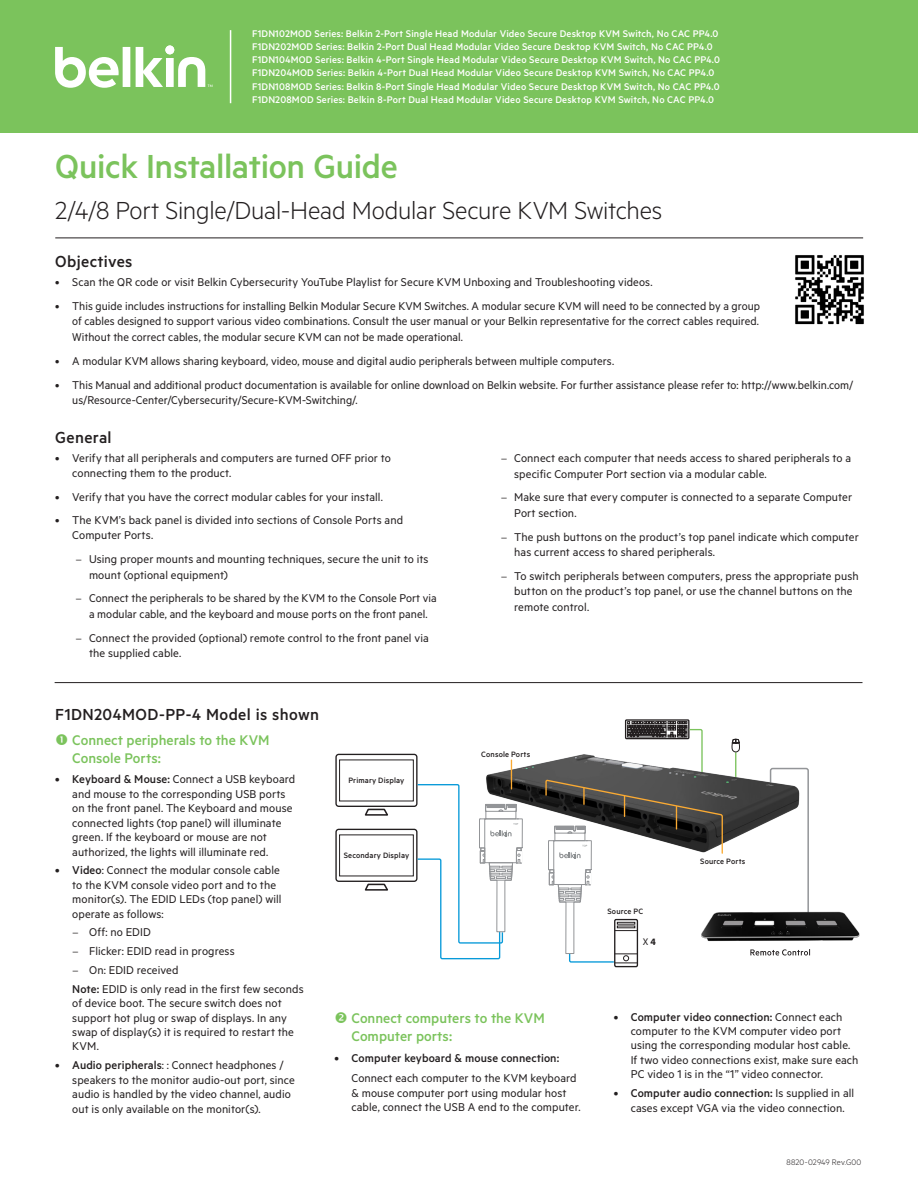
<style>
.page{position:relative;width:918px;height:1188px;background:#fff}
.page>*{position:absolute;margin:0;border:0;box-sizing:border-box;transform-origin:0 0}
.Headers{font:500 37.5px "Metric";letter-spacing:-.01em;color:#7bc35c}
.Headers-2{font:300 27.75px "Metric";letter-spacing:-.01em;color:#231f20}
.Body_heads{font:500 18px "Metric";letter-spacing:.02em;color:#231f20}
.Body_heads-2{font:500 15.75px/18px "Metric";color:#7bc35c}
.Bullets_1{font:12.75px/14.4px "Metric";letter-spacing:.005em;color:#231f20}
.t1{font:500 10.95px/13px "Metric";letter-spacing:.015em;color:#fff}
.t2{font:9.75px "Myriad Pro";color:#231f20}
.t3{font:300 9px "Metric";letter-spacing:.01em;color:#231f20}
.t4{font:500 8.7px "Metric";letter-spacing:.02em;color:#231f20}
.s1{font-family:"Minion Pro"}
.s2{font-weight:500}
.s3{font-weight:700}
</style>
<div class="page">
<div style="left:0;top:0;width:918px;height:133px;background:#7bc35c"></div>
<svg style="left:55px;top:47px;width:157px;height:41px"></svg>
<hr style="left:230px;top:30px;width:1px;height:73px;background:#fff">
<hr style="left:55px;top:238px;width:808px;height:1px;background:#231f20">
<hr style="left:55px;top:682px;width:808px;height:1px;background:#231f20">
<svg style="left:803px;top:767px;width:6px;height:105px"></svg>
<img style="left:523px;top:762px;width:280px;height:81px">
<div style="left:625px;top:719px;width:65px;height:20px;border:1px solid #231f20"></div>
<svg style="left:364px;top:808px;width:24px;height:8px"></svg>
<div style="left:335px;top:754px;width:83px;height:53px;border:1px solid #231f20;border-radius:3px"></div>
<div style="left:339px;top:760px;width:75px;height:41px;border:1px solid #231f20"></div>
<svg style="left:364px;top:883px;width:24px;height:8px"></svg>
<div style="left:335px;top:829px;width:83px;height:53px;border:1px solid #231f20;border-radius:3px"></div>
<div style="left:339px;top:835px;width:75px;height:41px;border:1px solid #231f20"></div>
<div style="left:614px;top:919px;width:24px;height:48px;border:1px solid #231f20"></div>
<svg style="left:416px;top:754px;width:107px;height:206px"></svg>
<svg style="left:545px;top:721px;width:179px;height:243px"></svg>
<svg style="left:731px;top:739px;width:9px;height:40px"></svg>
<img style="left:701px;top:872px;width:159px;height:82px">
<svg style="left:750px;top:949px;width:60px;height:7px"></svg>
<img style="left:795px;top:255px;width:69px;height:70px">
<p class="t1" style="left:252px;top:27px;width:469px">F1DN102MOD Series: Belkin 2-Port Single Head Modular Video Secure Desktop KVM Switch, No CAC PP4.0<br>F1DN202MOD Series: Belkin 2-Port Dual Head Modular Video Secure Desktop KVM Switch, No CAC PP4.0<br>F1DN104MOD Series: Belkin 4-Port Single Head Modular Video Secure Desktop KVM Switch, No CAC PP4.0<br>F1DN204MOD Series: Belkin 4-Port Dual Head Modular Video Secure Desktop KVM Switch, No CAC PP4.0<br>F1DN108MOD Series: Belkin 8-Port Single Head Modular Video Secure Desktop KVM Switch, No CAC PP4.0<br>F1DN208MOD Series: Belkin 8-Port Dual Head Modular Video Secure Desktop KVM Switch, No CAC PP4.0</p>
<p class="Headers" style="left:55px;top:144px;width:344px">Quick Installation Guide</p>
<p class="Headers-2" style="left:55px;top:195px;width:609px">2/4/8 Port Single/Dual-Head Modular Secure KVM Switches</p>
<p class="Body_heads" style="left:55px;top:251px;width:79px">Objectives</p>
<p class="Bullets_1" style="left:55px;top:275px;width:599px">• Scan the QR code or visit Belkin Cybersecurity YouTube Playlist for Secure KVM Unboxing and Troubleshooting videos.</p>
<p class="Bullets_1" style="left:72px;top:298px;width:689px;line-height:15.3px;text-align:justify;text-indent:-17px">• This guide includes instructions for installing Belkin Modular Secure KVM Switches. A modular secure KVM will need to be connected by a group of cables designed to support various video combinations. Consult the user manual or your Belkin representative for the correct cables required.<br>Without the correct cables, the modular secure KVM can not be made operational.</p>
<p class="Bullets_1" style="left:55px;top:353px;width:560px">• A modular KVM allows sharing keyboard, video, mouse and digital audio peripherals between multiple computers.</p>
<p class="Bullets_1" style="left:72px;top:377px;width:783px;line-height:15.3px;text-indent:-17px">• This Manual and additional product documentation is available for online download on Belkin website. For further assistance please refer to: http://www.belkin.com/ us/Resource-Center/Cybersecurity/Secure-KVM-Switching/.</p>
<p class="Body_heads" style="left:55px;top:426px;width:58px">General</p>
<p class="Bullets_1" style="left:72px;top:450px;width:320px;line-height:15px;text-indent:-17px">• Verify that all peripherals and computers are turned OFF prior to connecting them to the product.</p>
<p class="Bullets_1" style="left:55px;top:489px;width:329px">• Verify that you have the correct modular cables for your install.</p>
<p class="Bullets_1" style="left:72px;top:512px;width:332px;line-height:15px;text-indent:-17px">• The KVM’s back panel is divided into sections of Console Ports and<br>Computer Ports.</p>
<p class="Bullets_1" style="left:89px;top:551px;width:341px;line-height:15.3px;text-indent:-14px"><span class="s1">–</span> Using proper mounts and mounting techniques, secure the unit to its mount (optional equipment)</p>
<p class="Bullets_1" style="left:76px;top:590px;width:363px;line-height:15.3px;text-align:center"><span class="s1">–</span> Connect the peripherals to be shared by the KVM to the Console Port via a modular cable, and the keyboard and mouse ports on the front panel.</p>
<p class="Bullets_1" style="left:89px;top:630px;width:341px;line-height:15.3px;text-indent:-14px"><span class="s1">–</span> Connect the provided (optional) remote control to the front panel via the supplied cable.</p>
<p class="Body_heads" style="left:55px;top:704px;width:265px">F1DN204MOD-PP-4 Model is shown</p>
<p class="Bullets_1" style="left:514px;top:450px;width:338px;line-height:15.3px;text-indent:-14px"><span class="s1">–</span> Connect each computer that needs access to shared peripherals to a specific Computer Port section via a modular cable.</p>
<p class="Bullets_1" style="left:514px;top:489px;width:339px;line-height:15.3px;text-indent:-14px"><span class="s1">–</span> Make sure that every computer is connected to a separate Computer<br>Port section.</p>
<p class="Bullets_1" style="left:514px;top:529px;width:346px;line-height:15.3px;text-indent:-14px"><span class="s1">–</span> The push buttons on the product’s top panel indicate which computer has current access to shared peripherals.</p>
<p class="Bullets_1" style="left:514px;top:568px;width:346px;line-height:15.3px;text-indent:-14px"><span class="s1">–</span> To switch peripherals between computers, press the appropriate push button on the product’s top panel, or use the channel buttons on the remote control.</p>
<p class="Body_heads-2" style="left:72px;top:730px;width:199px">Connect peripherals to the KVM<br>Console Ports:</p>
<p class="Bullets_1" style="left:72px;top:772px;width:225px;text-indent:-17px"><span class="s2">• Keyboard &amp; Mouse:</span> Connect a USB keyboard and mouse to the corresponding USB ports on the front panel. The Keyboard and mouse connected lights (top panel) will illuminate green. If the keyboard or mouse are not authorized, the lights will illuminate red.</p>
<p class="Bullets_1" style="left:72px;top:863px;width:211px;text-indent:-17px"><span class="s2">• Video</span>: Connect the modular console cable to the KVM console video port and to the monitor(s). The EDID LEDs (top panel) will operate as follows:</p>
<p class="Bullets_1" style="left:72px;top:925px;width:80px"><span class="s1">–</span> Off: no EDID</p>
<p class="Bullets_1" style="left:72px;top:944px;width:164px"><span class="s1">–</span> Flicker: EDID read in progress</p>
<p class="Bullets_1" style="left:72px;top:962px;width:108px"><span class="s1">–</span> On: EDID received</p>
<p class="Bullets_1" style="left:72px;top:981px;width:233px"><span class="s2">Note:</span> EDID is only read in the first few seconds of device boot. The secure switch does not support hot plug or swap of displays. In any swap of display(s) it is required to restart the KVM.</p>
<p class="Bullets_1" style="left:72px;top:1058px;width:224px;text-indent:-17px"><span class="s2">• Audio peripherals</span>: : Connect headphones / speakers to the monitor audio-out port, since audio is handled by the video channel, audio out is only available on the monitor(s).</p>
<p class="t4" style="left:348px;top:775px;width:58px">Primary Display</p>
<p class="t4" style="left:344px;top:850px;width:67px">Secondary Display</p>
<p class="t4" style="left:481px;top:749px;width:50px">Console Ports</p>
<p class="Body_heads-2" style="left:351px;top:1009px;width:195px">Connect computers to the KVM<br>Computer ports:</p>
<p class="Bullets_1" style="left:351px;top:1047px;width:227px;line-height:20.4px;text-indent:-17px"><span class="s2">• Computer keyboard &amp; mouse connection:<br></span>Connect each computer to the KVM keyboard</p>
<p class="Bullets_1" style="left:351px;top:1085px;width:231px">&amp; mouse computer port using modular host cable, connect the USB A end to the computer.</p>
<p class="t4" style="left:607px;top:906px;width:37px">Source PC</p>
<p class="t2" style="left:643px;top:936px;width:15px">X <span class="s3">4</span></p>
<p class="t4" style="left:700px;top:856px;width:47px">Source Ports</p>
<p class="Bullets_1" style="left:631px;top:1009px;width:229px;text-indent:-17px"><span class="s2">• Computer video connection:</span> Connect each computer to the KVM computer video port using the corresponding modular host cable.<br>If two video connections exist, make sure each PC video 1 is in the “1” video connector.</p>
<p class="Bullets_1" style="left:614px;top:1085px;width:242px;text-align:center"><span class="s2">• Computer audio connection:</span> Is supplied in all cases except VGA via the video connection.</p>
<p class="t3" style="left:787px;top:1157px;width:76px">8820-02949 Rev.G00</p>
</div>
